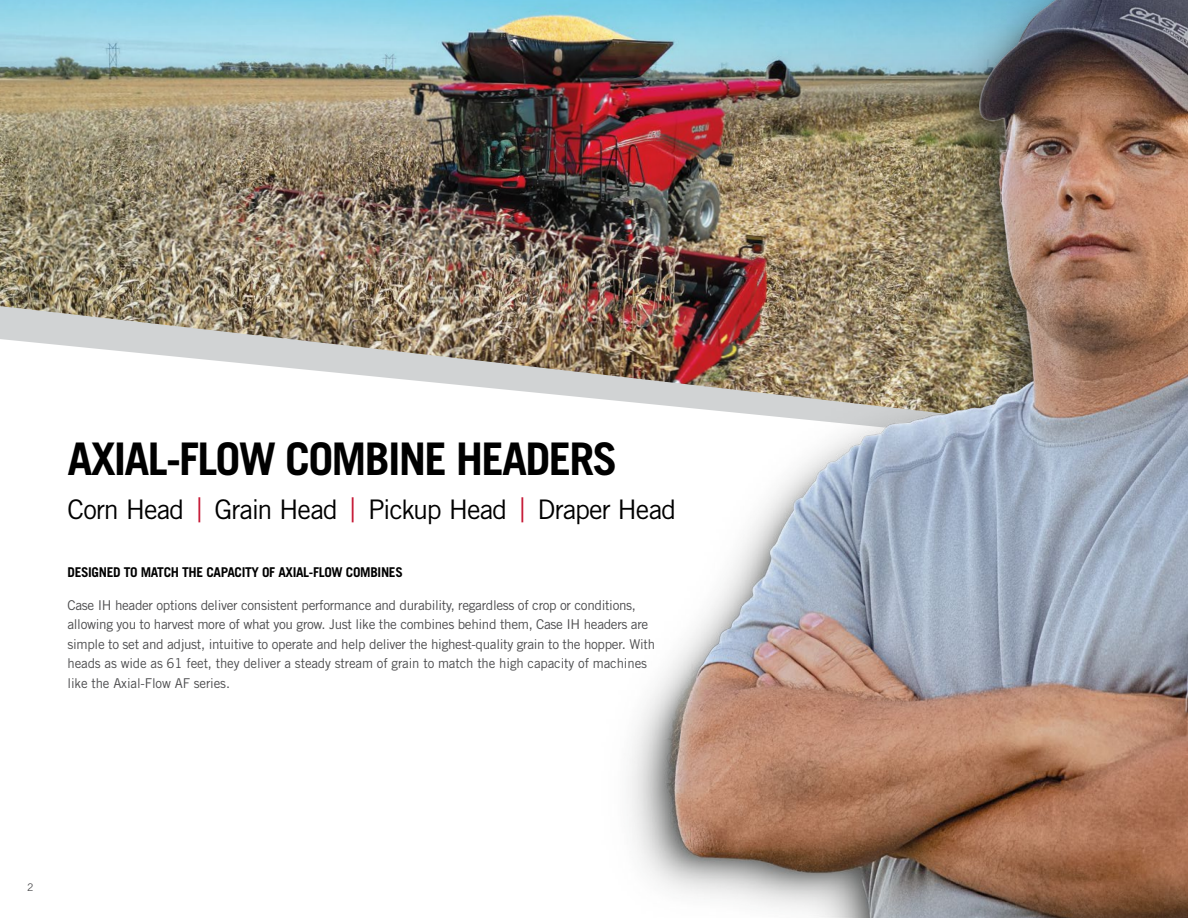
<style>
.page{position:relative;width:1188px;height:918px;background:#fff}
.page>*{position:absolute;margin:0;border:0;box-sizing:border-box;transform-origin:0 0}
.t1{font:700 45px "Trade Gothic LT Std";letter-spacing:-.04em;color:#000}
.t2{font:27px "Trade Gothic LT Std";letter-spacing:-.04em;color:#000}
.t3{font:13.5px/19.5px "Trade Gothic LT Std";letter-spacing:-.025em;color:#4d4d4f}
.t4{font:700 13.5px "Trade Gothic LT Std";letter-spacing:-.025em;color:#000}
.t5{font:10.5px "Trade Gothic LT Std";color:#4d4d4f}
.s1{font-size:33.75px;color:#c41230}
</style>
<div class="page">
<img style="left:0;top:0;width:510px;height:306px">
<svg style="left:0;top:306px;width:510px;height:84px"></svg>
<img style="left:510px;top:0;width:678px;height:918px">
<h1 class="t1" style="left:68px;top:431px;width:552px">AXIAL-FLOW COMBINE HEADERS</h1>
<h2 class="t2" style="left:68px;top:493px;width:610px">Corn Head <span class="s1">|</span> Grain Head <span class="s1">|</span> Pickup Head <span class="s1">|</span> Draper Head</h2>
<p class="t4" style="left:68px;top:564px;width:337px">DESIGNED TO MATCH THE CAPACITY OF AXIAL-FLOW COMBINES</p>
<p class="t3" style="left:67px;top:595px;width:589px">Case IH header options deliver consistent performance and durability, regardless of crop or conditions, allowing you to harvest more of what you grow. Just like the combines behind them, Case IH headers are simple to set and adjust, intuitive to operate and help deliver the highest-quality grain to the hopper. With heads as wide as 61 feet, they deliver a steady stream of grain to match the high capacity of machines like the Axial-Flow AF series.</p>
<p class="t5" style="left:27px;top:881px;width:8px">2</p>
</div>
